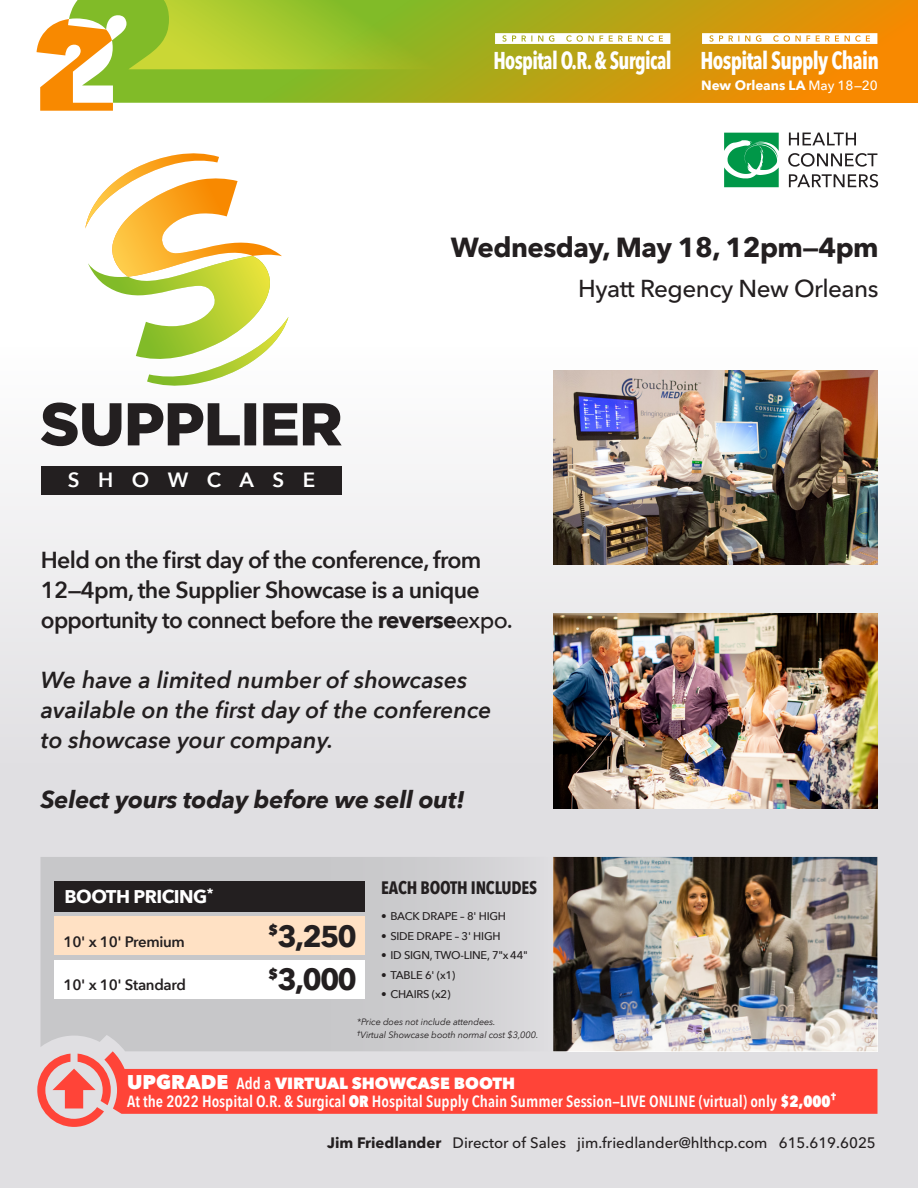
<style>
.page{position:relative;width:918px;height:1188px;background:#fff}
.page>*{position:absolute;margin:0;border:0;box-sizing:border-box;transform-origin:0 0}
.t1{font:700 30.15px "Avenir Next";letter-spacing:-.06em;color:#231f20}
.t2{font:700 27.6px "Avenir Next";letter-spacing:-.02em;color:#231f20}
.t3{font:500 24.3px "Avenir Next LT Pro";letter-spacing:-.02em;color:#231f20}
.t4{font:700 24.3px "Avenir Next Condensed";letter-spacing:-.03em;color:#fff;scale:.84 1}
.t5{font:700 24.3px "Avenir Next Condensed";letter-spacing:-.03em;color:#fff;scale:.88 1}
.t6{font:italic 700 24px "Avenir Next";letter-spacing:-.01em;color:#231f20}
.t7{font:600 23.1px/30px "Avenir Next";letter-spacing:-.03em;color:#231f20}
.t8{font:italic 600 23.1px "Avenir Next";color:#231f20}
.t9{font:600 20.55px "Avenir Next";letter-spacing:.9em;color:#fff}
.t10{font:700 18.45px "Avenir Next";letter-spacing:-.03em;color:#fff}
.t11{font:700 18px "Avenir Next Condensed";letter-spacing:-.01em;color:#231f20;scale:.96 1}
.t12{font:600 16.2px "Avenir Next Condensed";color:#fff}
.t13{font:800 16.2px "Avenir Next";color:#fff}
.t14{font:500 15px "Avenir Next LT Pro";color:#231f20}
.t15{font:600 15px "Avenir Next";letter-spacing:-.02em;color:#231f20}
.t16{font:700 13.35px "Avenir Next";color:#fff}
.t17{font:500 11.25px "Avenir Next";letter-spacing:-.02em;color:#231f20}
.t18{font:italic 9.15px "Avenir Next";letter-spacing:-.01em;color:#231f20}
.t19{font:800 9px "Avenir Next";color:#fff}
.s1{font-weight:500}
.s2{font-weight:700}
.s3{font-size:19.8px}
.s4{font-family:"Avenir Next Condensed";font-weight:600}
.s5{font-weight:800}
</style>
<div class="page">
<div style="left:0;top:348px;width:918px;height:840px;background:linear-gradient(to bottom,#f7f6f7,#d8d7db)"></div>
<svg style="left:724px;top:133px;width:55px;height:54px"></svg>
<svg style="left:789px;top:174px;width:89px;height:14px"></svg>
<svg style="left:788px;top:153px;width:89px;height:14px"></svg>
<svg style="left:789px;top:133px;width:67px;height:12px"></svg>
<svg style="left:41px;top:857px;width:512px;height:194px;background:#ccccce"></svg>
<img style="left:554px;top:614px;width:324px;height:194px">
<img style="left:554px;top:370px;width:324px;height:195px">
<img style="left:553px;top:857px;width:325px;height:194px">
<div style="left:54px;top:917px;width:310px;height:38px;background:#ffe1c4"></div>
<div style="left:54px;top:960px;width:310px;height:38px;background:#fff"></div>
<div style="left:54px;top:881px;width:310px;height:30px;background:#231f20"></div>
<svg style="left:69px;top:0;width:124px;height:103px;background:#8abf37"></svg>
<svg style="left:128px;top:0;width:65px;height:69px;background:#a4c82e"></svg>
<svg style="left:37px;top:19px;width:76px;height:92px"></svg>
<svg style="left:193px;top:0;width:725px;height:103px;background:#b9a818"></svg>
<svg style="left:702px;top:33px;width:175px;height:11px"></svg>
<svg style="left:495px;top:33px;width:175px;height:11px"></svg>
<div style="left:41px;top:466px;width:301px;height:29px;background:#231f20"></div>
<svg style="left:41px;top:403px;width:301px;height:43px"></svg>
<svg style="left:85px;top:153px;width:204px;height:234px"></svg>
<svg style="left:37px;top:1051px;width:841px;height:76px;background:#f18580"></svg>
<p class="t4" style="left:494px;top:46px;width:214px">Hospital O.R. &amp; Surgical</p>
<p class="t5" style="left:700px;top:46px;width:204px">Hospital Supply Chain</p>
<p class="t16" style="left:701px;top:74px;width:178px">New Orleans LA <span class="s1">May 18—20</span></p>
<p class="t9" style="left:68px;top:463px;width:249px">SHOWCASE</p>
<p class="t2" style="left:451px;top:223px;width:429px">Wednesday, May 18, 12pm—4pm</p>
<p class="t3" style="left:578px;top:274px;width:302px">Hyatt Regency New Orleans</p>
<p class="t7" style="left:41px;top:544px;width:473px">Held on the first day of the conference, from<br>12—4pm, the Supplier Showcase is a unique opportunity to connect before the <span class="s2">reverse</span><span class="s1">expo.</span></p>
<p class="t8" style="left:41px;top:660px;width:428px">We have a limited number of showcases</p>
<p class="t8" style="left:41px;top:690px;width:452px">available on the first day of the conference</p>
<p class="t8" style="left:41px;top:720px;width:294px">to showcase your company.</p>
<p class="t6" style="left:41px;top:779px;width:426px">Select yours today before we sell out!</p>
<p class="t10" style="left:65px;top:881px;width:150px">BOOTH PRICING<sup>*</sup></p>
<p class="t15" style="left:64px;top:929px;width:123px">10' x 10' Premium</p>
<p class="t15" style="left:64px;top:972px;width:124px">10' x 10' Standard</p>
<p class="t1" style="left:268px;top:910px;width:90px"><sup>$</sup>3,250</p>
<p class="t1" style="left:268px;top:954px;width:90px"><sup>$</sup>3,000</p>
<p class="t11" style="left:381px;top:876px;width:164px">EACH BOOTH INCLUDES</p>
<p class="t17" style="left:381px;top:907px;width:127px">• BACK DRAPE – 8' HIGH</p>
<p class="t17" style="left:381px;top:926px;width:121px">• SIDE DRAPE – 3' HIGH</p>
<p class="t17" style="left:381px;top:946px;width:148px">• ID SIGN, TWO-LINE, 7"x 44"</p>
<p class="t17" style="left:381px;top:965px;width:76px">• TABLE 6' (x1)</p>
<p class="t17" style="left:381px;top:985px;width:71px">• CHAIRS (x2)</p>
<p class="t18" style="left:357px;top:1014px;width:140px">*Price does not include attendees.</p>
<p class="t18" style="left:357px;top:1027px;width:183px"><sup>†</sup>Virtual Showcase booth normal cost $3,000.</p>
<p class="t13" style="left:127px;top:1073px;width:389px"><span class="s3">UPGRADE</span> <span class="s4">Add a</span> VIRTUAL SHOWCASE BOOTH</p>
<p class="t12" style="left:127px;top:1087px;width:705px">At the 2022 Hospital O.R. &amp; Surgical <span class="s5">OR</span> Hospital Supply Chain Summer Session—LIVE ONLINE (virtual) only <span class="s5">$2,000</span></p>
<p class="t19" style="left:831px;top:1090px;width:7px">†</p>
<p class="t14" style="left:327px;top:1133px;width:550px"><span class="s2">Jim Friedlander</span> Director of Sales jim.friedlander@hlthcp.com 615.619.6025</p>
</div>
